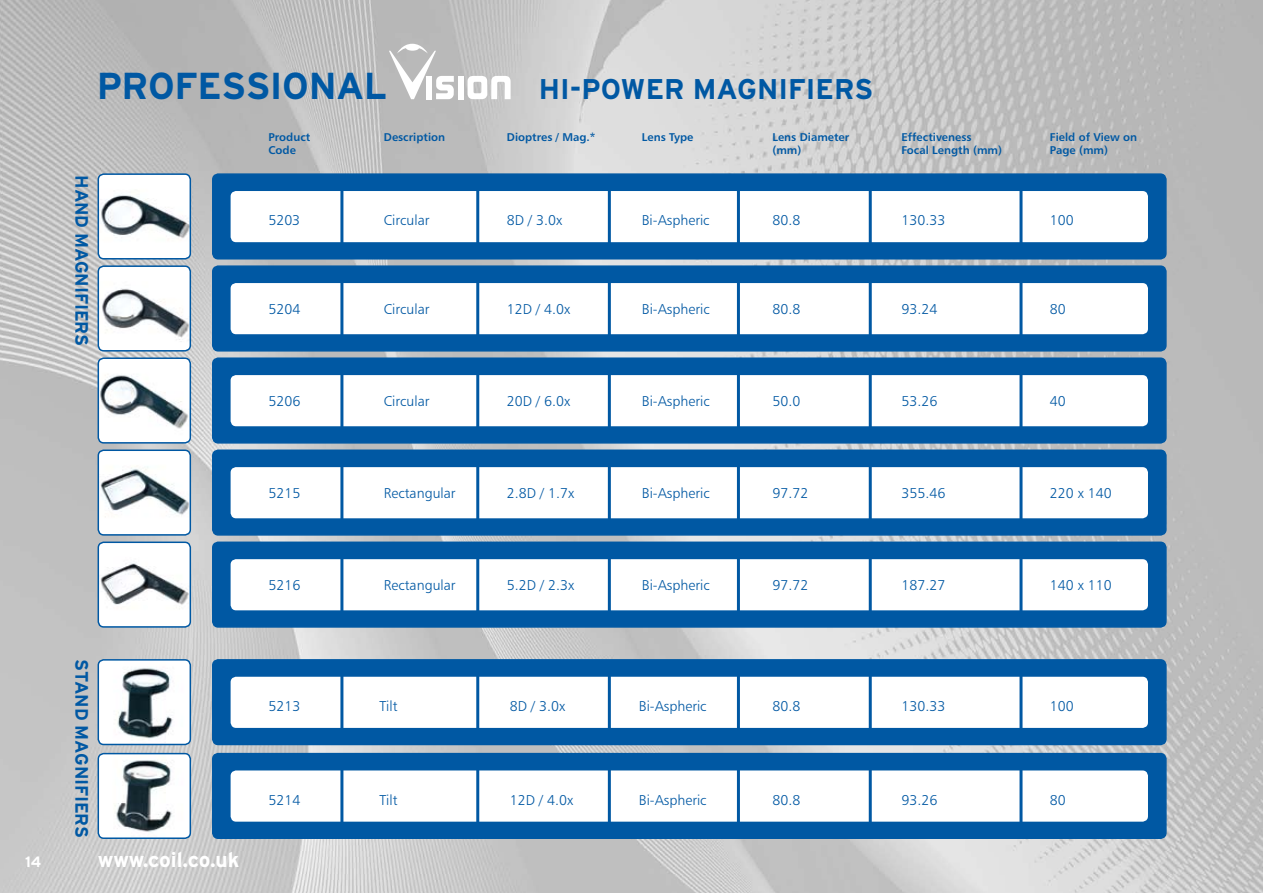
<style>
.page{position:relative;width:1263px;height:893px;background:#fff}
.page>*{position:absolute;margin:0;border:0;box-sizing:border-box;transform-origin:0 0}
.t1{font:700 37.5px "Interstate";letter-spacing:-.015em;color:#0058a3}
.t2{font:700 28.5px "Interstate";color:#0058a3}
.t3{font:700 21px "Interstate";color:#fff}
.t4{font:700 18px "Interstate";letter-spacing:-.01em;color:#0058a3}
.t5{font:700 15px "Interstate";color:#fff}
.t6{font:14.25px "Humanist 777 BT Light B";color:#0058a3}
.t7{font:11.25px "Humanist 777 BT Bold B";color:#0058a3}
</style>
<div class="page">
<img style="left:0;top:0;width:1263px;height:893px">
<svg style="left:389px;top:44px;width:65px;height:55px"></svg>
<div style="left:458px;top:76px;width:5px;height:23px;background:#fff"></div>
<svg style="left:468px;top:76px;width:43px;height:23px"></svg>
<div style="left:406px;top:45px;width:13px;height:6px;background:#fff;border-radius:50%"></div>
<img style="left:98px;top:174px;width:92px;height:85px">
<div style="left:98px;top:173px;width:93px;height:87px;border:2px solid #0058a3;border-radius:6px"></div>
<div style="left:213px;top:174px;width:953px;height:85px;background:#0058a3;border-radius:6px"></div>
<div style="left:212px;top:173px;width:954px;height:87px;border:2px solid #0058a3;border-radius:6px"></div>
<div style="left:231px;top:191px;width:917px;height:51px;background:#fff;border-radius:6px"></div>
<hr style="left:340px;top:181px;width:3px;height:72px;background:#0058a3">
<hr style="left:476px;top:181px;width:3px;height:72px;background:#0058a3">
<hr style="left:608px;top:181px;width:3px;height:72px;background:#0058a3">
<hr style="left:737px;top:181px;width:3px;height:72px;background:#0058a3">
<hr style="left:869px;top:181px;width:3px;height:72px;background:#0058a3">
<hr style="left:1019px;top:181px;width:3px;height:72px;background:#0058a3">
<img style="left:98px;top:266px;width:92px;height:85px">
<div style="left:98px;top:265px;width:93px;height:87px;border:2px solid #0058a3;border-radius:6px"></div>
<div style="left:213px;top:266px;width:953px;height:85px;background:#0058a3;border-radius:6px"></div>
<div style="left:212px;top:265px;width:954px;height:87px;border:2px solid #0058a3;border-radius:6px"></div>
<div style="left:231px;top:283px;width:917px;height:51px;background:#fff;border-radius:6px"></div>
<hr style="left:340px;top:273px;width:3px;height:72px;background:#0058a3">
<hr style="left:476px;top:273px;width:3px;height:72px;background:#0058a3">
<hr style="left:608px;top:273px;width:3px;height:72px;background:#0058a3">
<hr style="left:737px;top:273px;width:3px;height:72px;background:#0058a3">
<hr style="left:869px;top:273px;width:3px;height:72px;background:#0058a3">
<hr style="left:1019px;top:273px;width:3px;height:72px;background:#0058a3">
<img style="left:98px;top:358px;width:92px;height:85px">
<div style="left:98px;top:357px;width:93px;height:87px;border:2px solid #0058a3;border-radius:6px"></div>
<div style="left:213px;top:358px;width:953px;height:85px;background:#0058a3;border-radius:6px"></div>
<div style="left:212px;top:357px;width:954px;height:87px;border:2px solid #0058a3;border-radius:6px"></div>
<div style="left:231px;top:375px;width:917px;height:51px;background:#fff;border-radius:6px"></div>
<hr style="left:340px;top:365px;width:3px;height:72px;background:#0058a3">
<hr style="left:476px;top:365px;width:3px;height:72px;background:#0058a3">
<hr style="left:608px;top:365px;width:3px;height:72px;background:#0058a3">
<hr style="left:737px;top:365px;width:3px;height:72px;background:#0058a3">
<hr style="left:869px;top:365px;width:3px;height:72px;background:#0058a3">
<hr style="left:1019px;top:365px;width:3px;height:72px;background:#0058a3">
<img style="left:98px;top:450px;width:92px;height:85px">
<div style="left:98px;top:449px;width:93px;height:87px;border:2px solid #0058a3;border-radius:6px"></div>
<div style="left:213px;top:450px;width:953px;height:85px;background:#0058a3;border-radius:6px"></div>
<div style="left:212px;top:449px;width:954px;height:87px;border:2px solid #0058a3;border-radius:6px"></div>
<div style="left:231px;top:467px;width:917px;height:51px;background:#fff;border-radius:6px"></div>
<hr style="left:340px;top:457px;width:3px;height:72px;background:#0058a3">
<hr style="left:476px;top:457px;width:3px;height:72px;background:#0058a3">
<hr style="left:608px;top:457px;width:3px;height:72px;background:#0058a3">
<hr style="left:737px;top:457px;width:3px;height:72px;background:#0058a3">
<hr style="left:869px;top:457px;width:3px;height:72px;background:#0058a3">
<hr style="left:1019px;top:457px;width:3px;height:72px;background:#0058a3">
<img style="left:98px;top:542px;width:92px;height:85px">
<div style="left:98px;top:542px;width:93px;height:86px;border:2px solid #0058a3;border-radius:6px"></div>
<div style="left:213px;top:542px;width:953px;height:85px;background:#0058a3;border-radius:6px"></div>
<div style="left:212px;top:542px;width:954px;height:86px;border:2px solid #0058a3;border-radius:6px"></div>
<div style="left:231px;top:559px;width:917px;height:51px;background:#fff;border-radius:6px"></div>
<hr style="left:340px;top:549px;width:3px;height:72px;background:#0058a3">
<hr style="left:476px;top:549px;width:3px;height:72px;background:#0058a3">
<hr style="left:608px;top:549px;width:3px;height:72px;background:#0058a3">
<hr style="left:737px;top:549px;width:3px;height:72px;background:#0058a3">
<hr style="left:869px;top:549px;width:3px;height:72px;background:#0058a3">
<hr style="left:1019px;top:549px;width:3px;height:72px;background:#0058a3">
<img style="left:98px;top:660px;width:92px;height:84px">
<div style="left:98px;top:659px;width:93px;height:86px;border:2px solid #0058a3;border-radius:6px"></div>
<div style="left:213px;top:660px;width:953px;height:84px;background:#0058a3;border-radius:6px"></div>
<div style="left:212px;top:659px;width:954px;height:86px;border:2px solid #0058a3;border-radius:6px"></div>
<div style="left:231px;top:677px;width:917px;height:51px;background:#fff;border-radius:6px"></div>
<hr style="left:340px;top:667px;width:3px;height:71px;background:#0058a3">
<hr style="left:476px;top:667px;width:3px;height:71px;background:#0058a3">
<hr style="left:608px;top:667px;width:3px;height:71px;background:#0058a3">
<hr style="left:737px;top:667px;width:3px;height:71px;background:#0058a3">
<hr style="left:869px;top:667px;width:3px;height:71px;background:#0058a3">
<hr style="left:1019px;top:667px;width:3px;height:71px;background:#0058a3">
<img style="left:98px;top:754px;width:92px;height:84px">
<div style="left:98px;top:753px;width:93px;height:86px;border:2px solid #0058a3;border-radius:6px"></div>
<div style="left:213px;top:754px;width:953px;height:84px;background:#0058a3;border-radius:6px"></div>
<div style="left:212px;top:753px;width:954px;height:86px;border:2px solid #0058a3;border-radius:6px"></div>
<div style="left:231px;top:770px;width:917px;height:52px;background:#fff;border-radius:6px"></div>
<hr style="left:340px;top:760px;width:3px;height:72px;background:#0058a3">
<hr style="left:476px;top:760px;width:3px;height:72px;background:#0058a3">
<hr style="left:608px;top:760px;width:3px;height:72px;background:#0058a3">
<hr style="left:737px;top:760px;width:3px;height:72px;background:#0058a3">
<hr style="left:869px;top:760px;width:3px;height:72px;background:#0058a3">
<hr style="left:1019px;top:760px;width:3px;height:72px;background:#0058a3">
<h1 class="t1" style="left:97px;top:65px;width:292px">PROFESSIONAL</h1>
<h2 class="t2" style="left:539px;top:73px;width:336px">H I-POWER MAGNIFIERS</h2>
<p class="t4" style="left:92px;top:175px;width:172px;rotate:90deg">HAND MAGNIFIERS</p>
<p class="t7" style="left:268px;top:130px;width:44px">Product</p>
<p class="t7" style="left:384px;top:130px;width:63px">Description</p>
<p class="t7" style="left:507px;top:130px;width:90px">Dioptres / Mag.*</p>
<p class="t7" style="left:642px;top:130px;width:53px">Lens Type</p>
<p class="t7" style="left:772px;top:130px;width:78px">Lens Diameter</p>
<p class="t7" style="left:901px;top:130px;width:72px">Effectiveness</p>
<p class="t7" style="left:1050px;top:130px;width:89px">Field of View on</p>
<p class="t7" style="left:268px;top:143px;width:29px">Code</p>
<p class="t7" style="left:772px;top:143px;width:31px">(mm)</p>
<p class="t7" style="left:901px;top:143px;width:102px">Focal Length (mm)</p>
<p class="t7" style="left:1050px;top:143px;width:60px">Page (mm)</p>
<p class="t6" style="left:268px;top:212px;width:33px">5203</p>
<p class="t6" style="left:384px;top:212px;width:47px">Circular</p>
<p class="t6" style="left:507px;top:212px;width:57px">8D / 3.0x</p>
<p class="t6" style="left:642px;top:212px;width:69px">Bi-Aspheric</p>
<p class="t6" style="left:772px;top:212px;width:29px">80.8</p>
<p class="t6" style="left:901px;top:212px;width:45px">130.33</p>
<p class="t6" style="left:1050px;top:212px;width:25px">100</p>
<p class="t6" style="left:268px;top:301px;width:33px">5204</p>
<p class="t6" style="left:384px;top:301px;width:47px">Circular</p>
<p class="t6" style="left:507px;top:301px;width:65px">12D / 4.0x</p>
<p class="t6" style="left:642px;top:301px;width:69px">Bi-Aspheric</p>
<p class="t6" style="left:772px;top:301px;width:29px">80.8</p>
<p class="t6" style="left:901px;top:301px;width:37px">93.24</p>
<p class="t6" style="left:1050px;top:301px;width:17px">80</p>
<p class="t6" style="left:268px;top:392px;width:33px">5206</p>
<p class="t6" style="left:384px;top:392px;width:47px">Circular</p>
<p class="t6" style="left:507px;top:392px;width:65px">20D / 6.0x</p>
<p class="t6" style="left:642px;top:392px;width:69px">Bi-Aspheric</p>
<p class="t6" style="left:772px;top:392px;width:29px">50.0</p>
<p class="t6" style="left:901px;top:392px;width:37px">53.26</p>
<p class="t6" style="left:1050px;top:392px;width:17px">40</p>
<p class="t6" style="left:268px;top:484px;width:33px">5215</p>
<p class="t6" style="left:384px;top:484px;width:73px">Rectangular</p>
<p class="t6" style="left:507px;top:484px;width:69px">2.8D / 1.7x</p>
<p class="t6" style="left:642px;top:484px;width:69px">Bi-Aspheric</p>
<p class="t6" style="left:772px;top:484px;width:37px">97.72</p>
<p class="t6" style="left:901px;top:484px;width:45px">355.46</p>
<p class="t6" style="left:1050px;top:484px;width:63px">220 x 140</p>
<p class="t4" style="left:92px;top:659px;width:180px;rotate:90deg">STAND MAGNIFIERS</p>
<p class="t5" style="left:25px;top:853px;width:18px">14</p>
<h3 class="t3" style="left:98px;top:848px;width:143px">www.coil.co.uk</h3>
<p class="t6" style="left:268px;top:576px;width:33px">5216</p>
<p class="t6" style="left:384px;top:576px;width:73px">Rectangular</p>
<p class="t6" style="left:507px;top:576px;width:69px">5.2D / 2.3x</p>
<p class="t6" style="left:642px;top:576px;width:69px">Bi-Aspheric</p>
<p class="t6" style="left:772px;top:576px;width:37px">97.72</p>
<p class="t6" style="left:901px;top:576px;width:45px">187.27</p>
<p class="t6" style="left:1050px;top:576px;width:63px">140 x 110</p>
<p class="t6" style="left:268px;top:697px;width:33px">5213</p>
<p class="t6" style="left:379px;top:697px;width:20px">Tilt</p>
<p class="t6" style="left:510px;top:697px;width:57px">8D / 3.0x</p>
<p class="t6" style="left:639px;top:697px;width:69px">Bi-Aspheric</p>
<p class="t6" style="left:772px;top:697px;width:29px">80.8</p>
<p class="t6" style="left:901px;top:697px;width:45px">130.33</p>
<p class="t6" style="left:1050px;top:697px;width:25px">100</p>
<p class="t6" style="left:268px;top:791px;width:33px">5214</p>
<p class="t6" style="left:379px;top:791px;width:20px">Tilt</p>
<p class="t6" style="left:510px;top:791px;width:65px">12D / 4.0x</p>
<p class="t6" style="left:639px;top:791px;width:69px">Bi-Aspheric</p>
<p class="t6" style="left:772px;top:791px;width:29px">80.8</p>
<p class="t6" style="left:901px;top:791px;width:37px">93.26</p>
<p class="t6" style="left:1050px;top:791px;width:17px">80</p>
</div>
